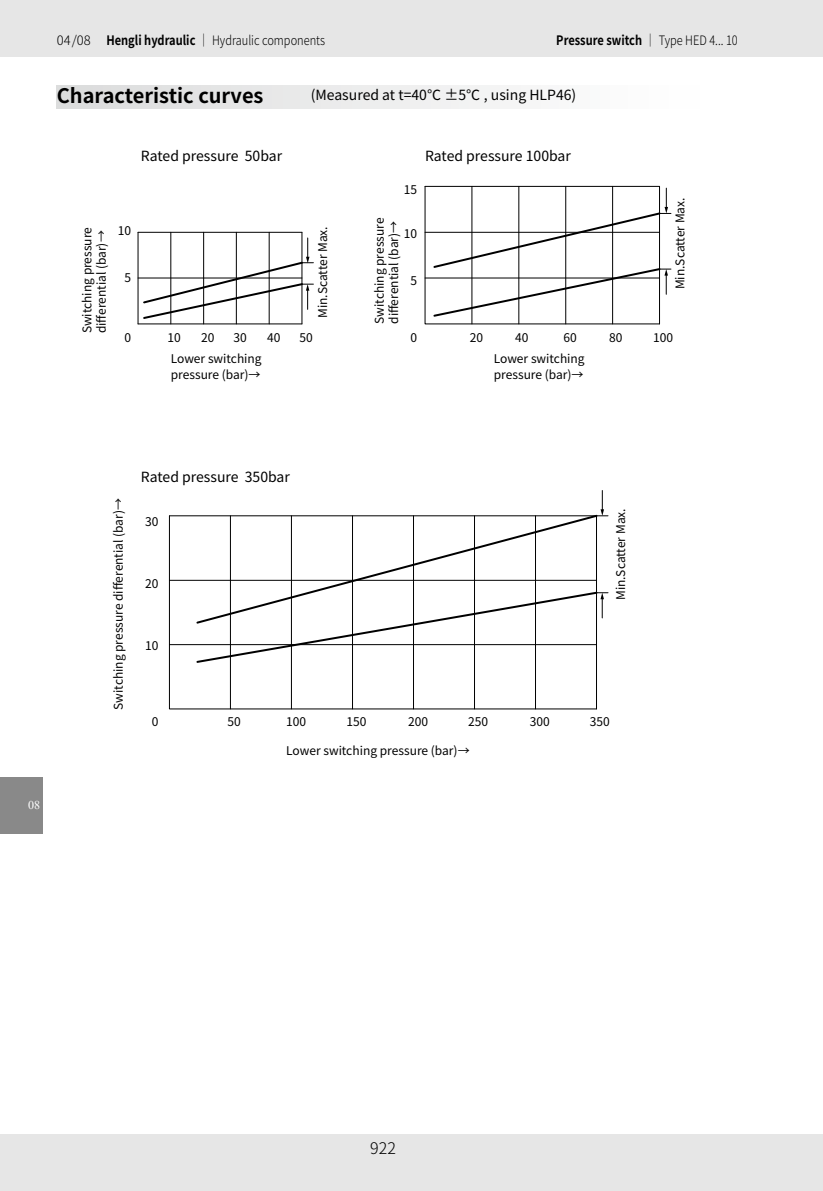
<style>
.page{position:relative;width:823px;height:1191px;background:#fff}
.page>*{position:absolute;margin:0;border:0;box-sizing:border-box;transform-origin:0 0}
.t1{font:700 20px "Noto Sans Hans";color:#000}
.t2{font:300 16px "Noto Sans Hans";color:#000}
.t3{font:14px "Noto Sans Hans";color:#000}
.t4{font:300 13px "Noto Sans Hans";color:#000;scale:.85 1}
.t5{font:700 13px "Noto Sans Hans";color:#000;scale:.85 1}
.t6{font:300 13px "Noto Sans Hans";color:#000}
.t7{font:12px/14.4px "Noto Sans Hans";color:#000}
.t8{font:12px "Times New Roman";color:#fff}
.s1{font-weight:300}
.s2{font-weight:700}
</style>
<div class="page">
<div style="left:0;top:0;width:822px;height:57px;background:#e6e6e6"></div>
<div style="left:0;top:1134px;width:822px;height:57px;background:#e6e6e6"></div>
<div style="left:0;top:777px;width:43px;height:56px;background:#898989"></div>
<div style="left:57px;top:85px;width:652px;height:24px;background:linear-gradient(to right,#dbdcdc,#fff)"></div>
<hr style="left:203px;top:232px;width:1px;height:92px;background:#000">
<hr style="left:269px;top:232px;width:1px;height:92px;background:#000">
<hr style="left:236px;top:232px;width:1px;height:92px;background:#000">
<hr style="left:301px;top:232px;width:1px;height:92px;background:#000">
<hr style="left:138px;top:232px;width:1px;height:92px;background:#000">
<hr style="left:170px;top:232px;width:1px;height:92px;background:#000">
<hr style="left:138px;top:323px;width:164px;height:1px;background:#000">
<hr style="left:138px;top:278px;width:164px;height:1px;background:#000">
<hr style="left:138px;top:232px;width:164px;height:1px;background:#000">
<svg style="left:142px;top:238px;width:171px;height:82px"></svg>
<svg style="left:424px;top:186px;width:246px;height:138px"></svg>
<hr style="left:425px;top:186px;width:234px;height:1px;background:#000">
<hr style="left:658px;top:186px;width:1px;height:138px;background:#000">
<hr style="left:612px;top:186px;width:1px;height:138px;background:#000">
<hr style="left:565px;top:186px;width:1px;height:138px;background:#000">
<hr style="left:518px;top:186px;width:1px;height:138px;background:#000">
<hr style="left:471px;top:186px;width:1px;height:138px;background:#000">
<svg style="left:169px;top:516px;width:426px;height:193px"></svg>
<hr style="left:169px;top:644px;width:427px;height:1px;background:#000">
<svg style="left:195px;top:592px;width:412px;height:72px"></svg>
<svg style="left:598px;top:490px;width:9px;height:26px"></svg>
<svg style="left:195px;top:514px;width:403px;height:111px"></svg>
<hr style="left:230px;top:516px;width:1px;height:193px;background:#000">
<hr style="left:595px;top:516px;width:1px;height:193px;background:#000">
<hr style="left:535px;top:516px;width:1px;height:193px;background:#000">
<hr style="left:474px;top:516px;width:1px;height:193px;background:#000">
<hr style="left:413px;top:516px;width:1px;height:193px;background:#000">
<hr style="left:352px;top:516px;width:1px;height:193px;background:#000">
<hr style="left:291px;top:516px;width:1px;height:193px;background:#000">
<hr style="left:169px;top:515px;width:427px;height:1px;background:#000">
<hr style="left:169px;top:580px;width:427px;height:1px;background:#000">
<p class="t6" style="left:57px;top:33px;width:36px">04/08</p>
<p class="t5" style="left:556px;top:33px;width:215px">Pressure switch <span class="s1">｜ Type HED 4... 10</span></p>
<p class="t1" style="left:57px;top:84px;width:208px">Characteristic curves</p>
<p class="t3" style="left:310px;top:87px;width:267px">(Measured at t=40℃ ±5℃ , using HLP46)</p>
<p class="t4" style="left:106px;top:33px;width:258px"><span class="s2">Hengli hydraulic</span> ｜ Hydraulic components</p>
<p class="t3" style="left:141px;top:148px;width:143px">Rated pressure 50bar</p>
<p class="t7" style="left:403px;top:182px;width:15px">15</p>
<p class="t3" style="left:425px;top:148px;width:147px">Rated pressure 100bar</p>
<p class="t7" style="left:672px;top:289px;width:93px;rotate:-90deg">Min.Scatter Max.</p>
<p class="t7" style="left:80px;top:333px;width:108px;rotate:-90deg">Switching pressure differential (bar)→</p>
<p class="t7" style="left:372px;top:324px;width:108px;rotate:-90deg">Switching pressure differential (bar)→</p>
<p class="t7" style="left:118px;top:224px;width:15px">10</p>
<p class="t7" style="left:316px;top:318px;width:93px;rotate:-90deg">Min.Scatter Max.</p>
<p class="t7" style="left:403px;top:227px;width:15px">10</p>
<p class="t7" style="left:410px;top:273px;width:8px">5</p>
<p class="t7" style="left:124px;top:271px;width:8px">5</p>
<p class="t7" style="left:124px;top:330px;width:8px">0</p>
<p class="t7" style="left:167px;top:330px;width:15px">10</p>
<p class="t7" style="left:201px;top:330px;width:15px">20</p>
<p class="t7" style="left:233px;top:330px;width:15px">30</p>
<p class="t7" style="left:267px;top:330px;width:15px">40</p>
<p class="t7" style="left:299px;top:330px;width:15px">50</p>
<p class="t7" style="left:469px;top:330px;width:15px">20</p>
<p class="t7" style="left:515px;top:330px;width:15px">40</p>
<p class="t7" style="left:563px;top:330px;width:15px">60</p>
<p class="t7" style="left:608px;top:330px;width:15px">80</p>
<p class="t7" style="left:652px;top:330px;width:21px">100</p>
<p class="t7" style="left:410px;top:330px;width:8px">0</p>
<p class="t7" style="left:171px;top:351px;width:92px;line-height:16px">Lower switching pressure (bar)→</p>
<p class="t7" style="left:493px;top:351px;width:92px;line-height:16px">Lower switching pressure (bar)→</p>
<p class="t8" style="left:28px;top:797px;width:13px">08</p>
<p class="t7" style="left:111px;top:710px;width:213px;rotate:-90deg">Switching pressure differential (bar)→</p>
<p class="t3" style="left:141px;top:469px;width:150px">Rated pressure 350bar</p>
<p class="t7" style="left:145px;top:515px;width:15px">30</p>
<p class="t7" style="left:145px;top:577px;width:15px">20</p>
<p class="t7" style="left:145px;top:639px;width:15px">10</p>
<p class="t7" style="left:613px;top:600px;width:93px;rotate:-90deg">Min.Scatter Max.</p>
<p class="t7" style="left:152px;top:714px;width:8px">0</p>
<p class="t7" style="left:227px;top:714px;width:15px">50</p>
<p class="t7" style="left:286px;top:714px;width:21px">100</p>
<p class="t7" style="left:346px;top:714px;width:21px">150</p>
<p class="t7" style="left:408px;top:714px;width:21px">200</p>
<p class="t7" style="left:468px;top:714px;width:21px">250</p>
<p class="t7" style="left:529px;top:714px;width:21px">300</p>
<p class="t7" style="left:589px;top:714px;width:21px">350</p>
<p class="t7" style="left:286px;top:743px;width:185px">Lower switching pressure (bar)→</p>
<p class="t2" style="left:370px;top:1139px;width:27px">922</p>
</div>
